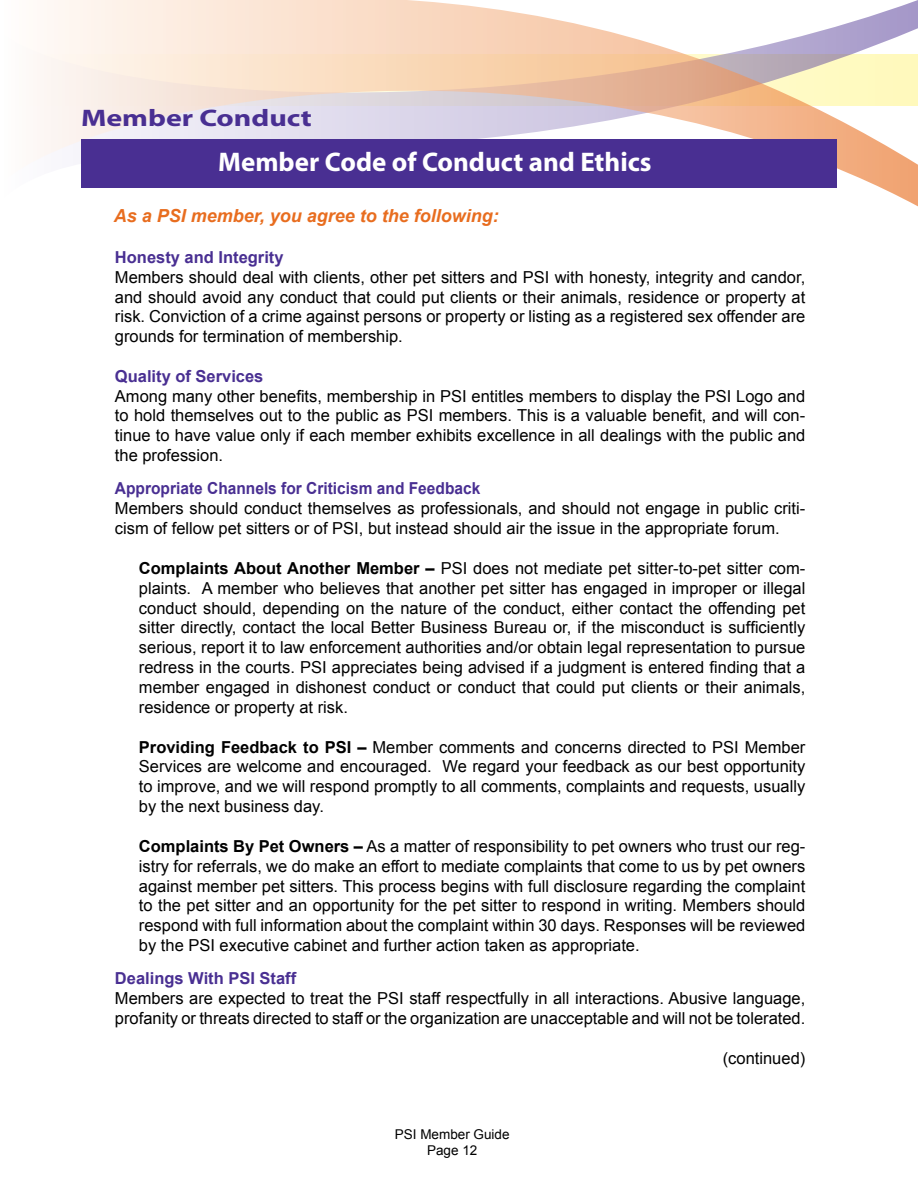
<style>
.page{position:relative;width:918px;height:1188px;background:#fff}
.page>*{position:absolute;margin:0;border:0;box-sizing:border-box;transform-origin:0 0}
.t1{font:700 27px "Myriad";color:#fff}
.t2{font:700 24px "Myriad";color:#492f92;scale:1.25 1}
.t3{font:italic 700 18px "Arial";color:#e86d1f}
.t4{font:16.5px/19.8px "Arial";color:#000;text-align:justify}
.t5{font:700 16.5px "Arial";color:#492f92}
.t6{font:700 16.5px "Arial";color:#492f92;scale:.94 1}
.t7{font:13.5px/16.2px "Arial";color:#000;text-align:center}
.s1{font-weight:700}
</style>
<div class="page">
<svg style="left:37px;top:0;width:881px;height:206px"></svg>
<div style="left:81px;top:139px;width:756px;height:48px;background:#492f92"></div>
<h2 class="t2" style="left:81px;top:106px;width:186px">Member Conduct</h2>
<h1 class="t1" style="left:218px;top:148px;width:435px">Member Code of Conduct and Ethics</h1>
<p class="t3" style="left:114px;top:204px;width:387px">As a PSI member, you agree to the following:</p>
<p class="t5" style="left:115px;top:246px;width:170px">Honesty and Integrity</p>
<p class="t4" style="left:115px;top:267px;width:692px">Members should deal with clients, other pet sitters and PSI with honesty, integrity and candor, and should avoid any conduct that could put clients or their animals, residence or property at risk. Conviction of a crime against persons or property or listing as a registered sex offender are grounds for termination of membership.</p>
<p class="t5" style="left:115px;top:365px;width:150px">Quality of Services</p>
<p class="t4" style="left:115px;top:386px;width:692px">Among many other benefits, membership in PSI entitles members to display the PSI Logo and to hold themselves out to the public as PSI members. This is a valuable benefit, and will con&shy;tinue to have value only if each member exhibits excellence in all dealings with the public and the profession.</p>
<p class="t6" style="left:115px;top:478px;width:390px">Appropriate Channels for Criticism and Feedback</p>
<p class="t4" style="left:115px;top:499px;width:692px">Members should conduct themselves as professionals, and should not engage in public criti&shy;cism of fellow pet sitters or of PSI, but instead should air the issue in the appropriate forum.</p>
<p class="t4" style="left:139px;top:558px;width:668px"><span class="s1">Complaints About Another Member –</span> PSI does not mediate pet sitter-to-pet sitter com&shy;plaints. A member who believes that another pet sitter has engaged in improper or illegal conduct should, depending on the nature of the conduct, either contact the offending pet sitter directly, contact the local Better Business Bureau or, if the misconduct is sufficiently serious, report it to law enforcement authorities and/or obtain legal representation to pursue redress in the courts. PSI appreciates being advised if a judgment is entered finding that a member engaged in dishonest conduct or conduct that could put clients or their animals, residence or property at risk.</p>
<p class="t4" style="left:139px;top:737px;width:668px"><span class="s1">Providing Feedback to PSI –</span> Member comments and concerns directed to PSI Member Services are welcome and encouraged. We regard your feedback as our best opportunity to improve, and we will respond promptly to all comments, complaints and requests, usually by the next business day.</p>
<p class="t4" style="left:139px;top:837px;width:668px"><span class="s1">Complaints By Pet Owners –</span> As a matter of responsibility to pet owners who trust our reg&shy;istry for referrals, we do make an effort to mediate complaints that come to us by pet owners against member pet sitters. This process begins with full disclosure regarding the complaint to the pet sitter and an opportunity for the pet sitter to respond in writing. Members should respond with full information about the complaint within 30 days. Responses will be reviewed by the PSI executive cabinet and further action taken as appropriate.</p>
<p class="t5" style="left:115px;top:968px;width:183px">Dealings With PSI Staff</p>
<p class="t4" style="left:115px;top:989px;width:692px">Members are expected to treat the PSI staff respectfully in all interactions. Abusive language, profanity or threats directed to staff or the organization are unacceptable and will not be tolerated.</p>
<p class="t4" style="left:723px;top:1049px;width:84px">(continued)</p>
<p class="t7" style="left:395px;top:1127px;width:116px">PSI Member Guide<br>Page 12</p>
</div>
